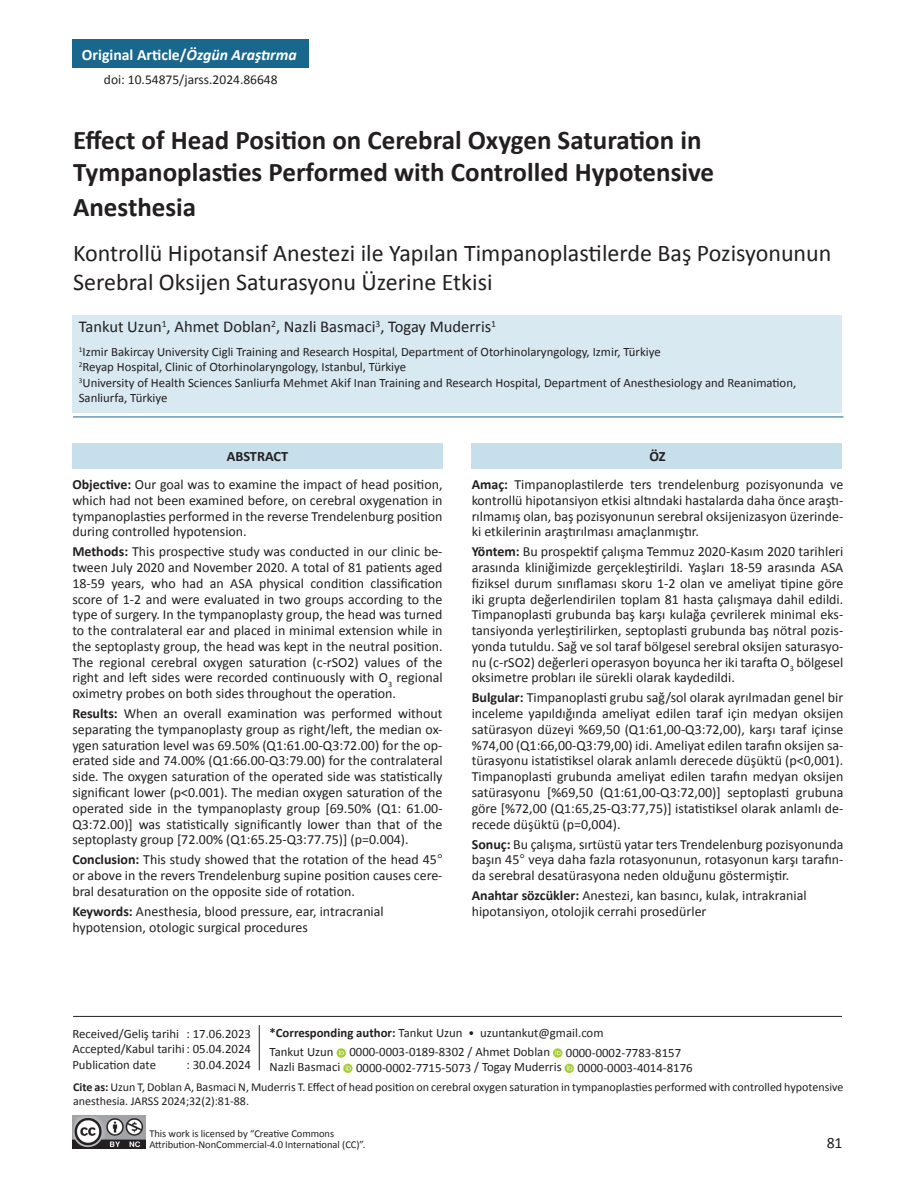
<style>
.page{position:relative;width:915px;height:1191px;background:#fff}
.page>*{position:absolute;margin:0;border:0;box-sizing:border-box;transform-origin:0 0}
.t1{font:700 27px/33.3px "Calibri";color:#231f20}
.t2{font:24px/28.5px "Calibri";color:#231f20}
.t3{font:16.5px "Calibri";color:#231f20}
.t4{font:700 15.75px "Calibri";color:#fff}
.t5{font:15.75px "Calibri";color:#231f20}
.t6{font:700 14.25px "Calibri";color:#231f20}
.t7{font:13.95px/15.8px "Calibri";color:#231f20;text-align:justify}
.t8{font:13.5px "Calibri";color:#231f20}
.t9{font:12.75px/15.3px "Calibri";color:#231f20}
.t10{font:12px/14.4px "Calibri";color:#231f20}
.t11{font:10.5px/11.2px "Calibri";letter-spacing:-.005em;color:#231f20}
.s1{font-style:italic}
.s2{font-weight:700}
.s3{font-family:"Helvetica Neue"}
</style>
<div class="page">
<div style="left:72px;top:40px;width:237px;height:28px;background:#19678c"></div>
<hr style="left:73px;top:1016px;width:768px;height:1px;background:#231f20">
<svg style="left:336px;top:1048px;width:10px;height:9px"></svg>
<svg style="left:339px;top:1050px;width:5px;height:5px"></svg>
<svg style="left:552px;top:1048px;width:10px;height:9px"></svg>
<svg style="left:555px;top:1050px;width:5px;height:5px"></svg>
<svg style="left:343px;top:1063px;width:9px;height:10px"></svg>
<svg style="left:345px;top:1065px;width:6px;height:5px"></svg>
<svg style="left:564px;top:1063px;width:9px;height:10px"></svg>
<svg style="left:567px;top:1065px;width:5px;height:5px"></svg>
<hr style="left:259px;top:1025px;width:1px;height:45px;background:#231f20">
<div style="left:73px;top:443px;width:370px;height:25px;background:#c6dfeb"></div>
<div style="left:471px;top:443px;width:370px;height:25px;background:#c6dfeb"></div>
<hr style="left:73px;top:416px;width:770px;height:1px;background:#19678c">
<div style="left:72px;top:315px;width:769px;height:97px;background:#d8e9f1"></div>
<img style="left:72px;top:1115px;width:73px;height:33px">
<p class="t4" style="left:82px;top:43px;width:216px">Original Article/<span class="s1">Özgün Araştırma</span></p>
<p class="t8" style="left:104px;top:71px;width:175px">doi: 10.54875/jarss.2024.86648</p>
<h1 class="t1" style="left:73px;top:122px;width:642px">Effect of Head Position on Cerebral Oxygen Saturation in<br>Tympanoplasties Performed with Controlled Hypotensive<br>Anesthesia</h1>
<h2 class="t2" style="left:73px;top:238px;width:759px">Kontrollü Hipotansif Anestezi ile Yapılan Timpanoplastilerde Baş Pozisyonunun<br>Serebral Oksijen Saturasyonu Üzerine Etkisi</h2>
<p class="t3" style="left:79px;top:316px;width:419px">Tankut Uzun<sup>1</sup>, Ahmet Doblan<sup>2</sup>, Nazli Basmaci<sup>3</sup>, Togay Muderris<sup>1</sup></p>
<p class="t9" style="left:79px;top:344px;width:718px"><sup>1</sup>Izmir Bakircay University Cigli Training and Research Hospital, Department of Otorhinolaryngology, Izmir, Türkiye<br><sup>2</sup>Reyap Hospital, Clinic of Otorhinolaryngology, Istanbul, Türkiye<br><sup>3</sup>University of Health Sciences Sanliurfa Mehmet Akif Inan Training and Research Hospital, Department of Anesthesiology and Reanimation, Sanliurfa, Türkiye</p>
<p class="t6" style="left:227px;top:446px;width:63px">ABSTRACT</p>
<p class="t7" style="left:72px;top:476px;width:371px"><span class="s2">Objective:</span> Our goal was to examine the impact of head position, which had not been examined before, on cerebral oxygenation in tympanoplasties performed in the reverse Trendelenburg position during controlled hypotension.</p>
<p class="t7" style="left:72px;top:543px;width:371px"><span class="s2">Methods:</span> This prospective study was conducted in our clinic be&shy;tween July 2020 and November 2020. A total of 81 patients aged 18-59 years, who had an ASA physical condition classification score of 1-2 and were evaluated in two groups according to the type of surgery. In the tympanoplasty group, the head was turned to the contralateral ear and placed in minimal extension while in the septoplasty group, the head was kept in the neutral position.<br>The regional cerebral oxygen saturation (c-rSO2) values of the right and left sides were recorded continuously with O<sub>3</sub> regional oximetry probes on both sides throughout the operation.</p>
<p class="t7" style="left:72px;top:705px;width:371px"><span class="s2">Results:</span> When an overall examination was performed without separating the tympanoplasty group as right/left, the median ox&shy;ygen saturation level was 69.50% (Q1:61.00-Q3:72.00) for the op&shy;erated side and 74.00% (Q1:66.00-Q3:79.00) for the contralateral side. The oxygen saturation of the operated side was statistically significant lower (p&lt;0.001). The median oxygen saturation of the operated side in the tympanoplasty group [69.50% (Q1: 61.00- Q3:72.00)] was statistically significantly lower than that of the septoplasty group [72.00% (Q1:65.25-Q3:77.75)] (p=0.004).</p>
<p class="t7" style="left:72px;top:851px;width:371px"><span class="s2">Conclusion:</span> This study showed that the rotation of the head 45<span class="s3">° </span>or above in the revers Trendelenburg supine position causes cere&shy;bral desaturation on the opposite side of rotation.</p>
<p class="t7" style="left:72px;top:902px;width:313px"><span class="s2">Keywords:</span> Anesthesia, blood pressure, ear, intracranial hypotension, otologic surgical procedures</p>
<p class="t6" style="left:649px;top:446px;width:18px">ÖZ</p>
<p class="t7" style="left:471px;top:476px;width:373px"><span class="s2">Amaç:</span> Timpanoplastilerde ters trendelenburg pozisyonunda ve kontrollü hipotansiyon etkisi altındaki hastalarda daha önce araştı&shy;rılmamış olan, baş pozisyonunun serebral oksijenizasyon üzerinde&shy;ki etkilerinin araştırılması amaçlanmıştır.</p>
<p class="t7" style="left:471px;top:543px;width:373px"><span class="s2">Yöntem:</span> Bu prospektif çalışma Temmuz 2020-Kasım 2020 tarihleri arasında kliniğimizde gerçekleştirildi. Yaşları 18-59 arasında ASA fiziksel durum sınıflaması skoru 1-2 olan ve ameliyat tipine göre iki grupta değerlendirilen toplam 81 hasta çalışmaya dahil edildi.<br>Timpanoplasti grubunda baş karşı kulağa çevrilerek minimal eks&shy;tansiyonda yerleştirilirken, septoplasti grubunda baş nötral pozis&shy;yonda tutuldu. Sağ ve sol taraf bölgesel serebral oksijen saturasyo&shy;nu (c-rSO2) değerleri operasyon boyunca her iki tarafta O<sub>3</sub> bölgesel oksimetre probları ile sürekli olarak kaydedildi.</p>
<p class="t7" style="left:471px;top:689px;width:373px"><span class="s2">Bulgular:</span> Timpanoplasti grubu sağ/sol olarak ayrılmadan genel bir inceleme yapıldığında ameliyat edilen taraf için medyan oksijen satürasyon düzeyi %69,50 (Q1:61,00-Q3:72,00), karşı taraf içinse %74,00 (Q1:66,00-Q3:79,00) idi. Ameliyat edilen tarafın oksijen sa&shy;türasyonu istatistiksel olarak anlamlı derecede düşüktü (p&lt;0,001).<br>Timpanoplasti grubunda ameliyat edilen tarafın medyan oksijen satürasyonu [%69,50 (Q1:61,00-Q3:72,00)] septoplasti grubuna göre [%72,00 (Q1:65,25-Q3:77,75)] istatistiksel olarak anlamlı de&shy;recede düşüktü (p=0,004).</p>
<p class="t7" style="left:471px;top:835px;width:373px"><span class="s2">Sonuç:</span> Bu çalışma, sırtüstü yatar ters Trendelenburg pozisyonunda başın 45<span class="s3">°</span> veya daha fazla rotasyonunun, rotasyonun karşı tarafın&shy;da serebral desatürasyona neden olduğunu göstermiştir.</p>
<p class="t7" style="left:471px;top:887px;width:336px"><span class="s2">Anahtar sözcükler:</span> Anestezi, kan basıncı, kulak, intrakranial hipotansiyon, otolojik cerrahi prosedürler</p>
<p class="t9" style="left:269px;top:1022px;width:413px;line-height:19.5px"><span class="s2">*Corresponding author:</span> Tankut Uzun • uzuntankut@gmail.com<br>Tankut Uzun 0000-0003-0189-8302 / Ahmet Doblan 0000-0002-7783-8157</p>
<p class="t9" style="left:269px;top:1059px;width:424px">Nazli Basmaci 0000-0002-7715-5073 / Togay Muderris 0000-0003-4014-8176</p>
<p class="t9" style="left:72px;top:1025px;width:180px;text-align:justify">Received/Geliş tarihi : 17.06.2023<br>Accepted/Kabul tarihi : 05.04.2024<br>Publication date</p>
<p class="t9" style="left:186px;top:1056px;width:66px">: 30.04.2024</p>
<p class="t10" style="left:73px;top:1079px;width:771px"><span class="s2">Cite as:</span> Uzun T, Doblan A, Basmaci N, Muderris T. Effect of head position on cerebral oxygen saturation in tympanoplasties performed with controlled hypotensive anesthesia. JARSS 2024;32(2):81-88.</p>
<p class="t11" style="left:149px;top:1127px;width:217px">This work is licensed by “Creative Commons<br>Attribution-NonCommercial-4.0 International (CC)”.</p>
<p class="t5" style="left:826px;top:1133px;width:17px">81</p>
</div>
